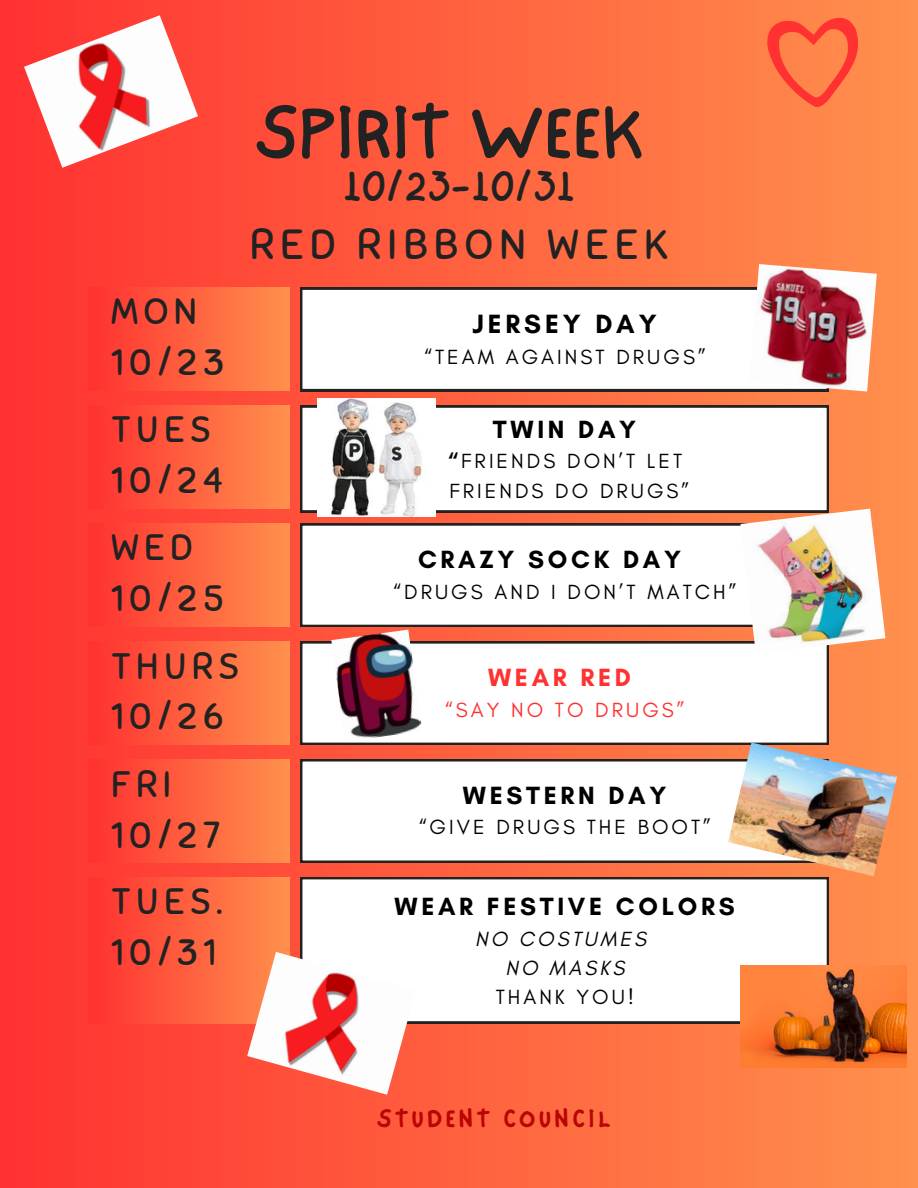
<style>
.page{position:relative;width:918px;height:1188px;background:#fff}
.page>*{position:absolute;margin:0;border:0;box-sizing:border-box;transform-origin:0 0}
.t1{font:78.75px "NF One Little Font Regular";color:#222}
.t2{font:45.6px "NF One Little Font Regular";color:#222}
.t3{font:42px "Sniglet";letter-spacing:.145em;color:#222}
.t4{font:36.75px/50.8px "Sniglet";letter-spacing:.145em;color:#222}
.t5{font:700 26.85px "Glacial Indifference";letter-spacing:.145em;color:#000}
.t6{font:25.8px "NF One Little Font Bold";letter-spacing:.145em;color:#b90504}
.t7{font:700 25.35px "Glacial Indifference";letter-spacing:.145em;color:#000}
.t8{font:700 25.35px "Glacial Indifference";letter-spacing:.145em;color:#ff3131}
.t9{font:20.85px "Glacial Indifference";letter-spacing:.145em;color:#000}
.t10{font:italic 20.85px "Glacial Indifference";letter-spacing:.145em;color:#000}
.t11{font:20.85px "Glacial Indifference";letter-spacing:.145em;color:#ff3131}
.s1{font-weight:700}
</style>
<div class="page">
<div style="left:0;top:0;width:918px;height:1188px;background:linear-gradient(to right,#ff3131,#fe904d)"></div>
<div style="left:89px;top:288px;width:200px;height:103px;background:linear-gradient(to right,#ff3131,#ff8f4d)"></div>
<div style="left:89px;top:406px;width:200px;height:103px;background:linear-gradient(to right,#ff3131,#ff8f4d)"></div>
<div style="left:89px;top:523px;width:200px;height:104px;background:linear-gradient(to right,#ff3131,#ff8f4d)"></div>
<div style="left:89px;top:641px;width:200px;height:103px;background:linear-gradient(to right,#ff3131,#ff8f4d)"></div>
<div style="left:89px;top:759px;width:200px;height:103px;background:linear-gradient(to right,#ff3131,#ff8f4d)"></div>
<div style="left:89px;top:877px;width:200px;height:147px;background:linear-gradient(to right,#ff3131,#ff8f4d)"></div>
<svg style="left:300px;top:288px;width:449px;height:103px"></svg>
<svg style="left:300px;top:406px;width:529px;height:106px"></svg>
<svg style="left:300px;top:523px;width:440px;height:104px"></svg>
<svg style="left:300px;top:641px;width:529px;height:104px"></svg>
<svg style="left:300px;top:759px;width:428px;height:104px"></svg>
<svg style="left:300px;top:877px;width:529px;height:146px"></svg>
<svg style="left:767px;top:18px;width:92px;height:89px;background:#ff6c42"></svg>
<img style="left:24px;top:15px;width:174px;height:153px">
<img style="left:247px;top:952px;width:169px;height:143px">
<img style="left:728px;top:743px;width:169px;height:133px">
<img style="left:740px;top:509px;width:145px;height:145px">
<img style="left:318px;top:398px;width:118px;height:118px">
<img style="left:331px;top:630px;width:91px;height:112px">
<img style="left:749px;top:264px;width:128px;height:128px">
<img style="left:740px;top:966px;width:167px;height:102px">
<p class="t4" style="left:111px;top:287px;width:115px">MON<br>10/23</p>
<p class="t1" style="left:255px;top:85px;width:390px">SPIRIT WEEK</p>
<p class="t2" style="left:343px;top:159px;width:234px">10/23-10/31</p>
<p class="t3" style="left:250px;top:219px;width:420px">RED RIBBON WEEK</p>
<p class="t5" style="left:472px;top:308px;width:186px">JERSEY DAY</p>
<p class="t9" style="left:425px;top:344px;width:283px">“TEAM AGAINST DRUGS”</p>
<p class="t4" style="left:111px;top:405px;width:113px">TUES<br>10/24</p>
<p class="t4" style="left:111px;top:523px;width:114px">WED<br>10/25</p>
<p class="t4" style="left:111px;top:641px;width:130px">THURS<br>10/26</p>
<p class="t7" style="left:493px;top:414px;width:145px">TWIN DAY</p>
<p class="t9" style="left:448px;top:449px;width:236px"><span class="s1">“</span>FRIENDS DON’T LET</p>
<p class="t9" style="left:449px;top:478px;width:241px">FRIENDS DO DRUGS”</p>
<p class="t7" style="left:418px;top:544px;width:264px">CRAZY SOCK DAY</p>
<p class="t9" style="left:394px;top:579px;width:344px">“DRUGS AND I DON’T MATCH”</p>
<p class="t8" style="left:488px;top:662px;width:144px">WEAR RED</p>
<p class="t11" style="left:445px;top:697px;width:241px">“SAY NO TO DRUGS”</p>
<p class="t4" style="left:111px;top:759px;width:110px">FRI<br>10/27</p>
<p class="t4" style="left:111px;top:876px;width:113px">TUES.<br>10/31</p>
<p class="t7" style="left:463px;top:780px;width:205px">WESTERN DAY</p>
<p class="t9" style="left:419px;top:815px;width:293px">“GIVE DRUGS THE BOOT”</p>
<p class="t7" style="left:395px;top:891px;width:342px">WEAR FESTIVE COLORS</p>
<p class="t10" style="left:475px;top:926px;width:172px">NO COSTUMES</p>
<p class="t10" style="left:505px;top:955px;width:121px">NO MASKS</p>
<p class="t9" style="left:496px;top:984px;width:140px">THANK YOU!</p>
<p class="t6" style="left:377px;top:1103px;width:235px">STUDENT COUNCIL</p>
</div>
